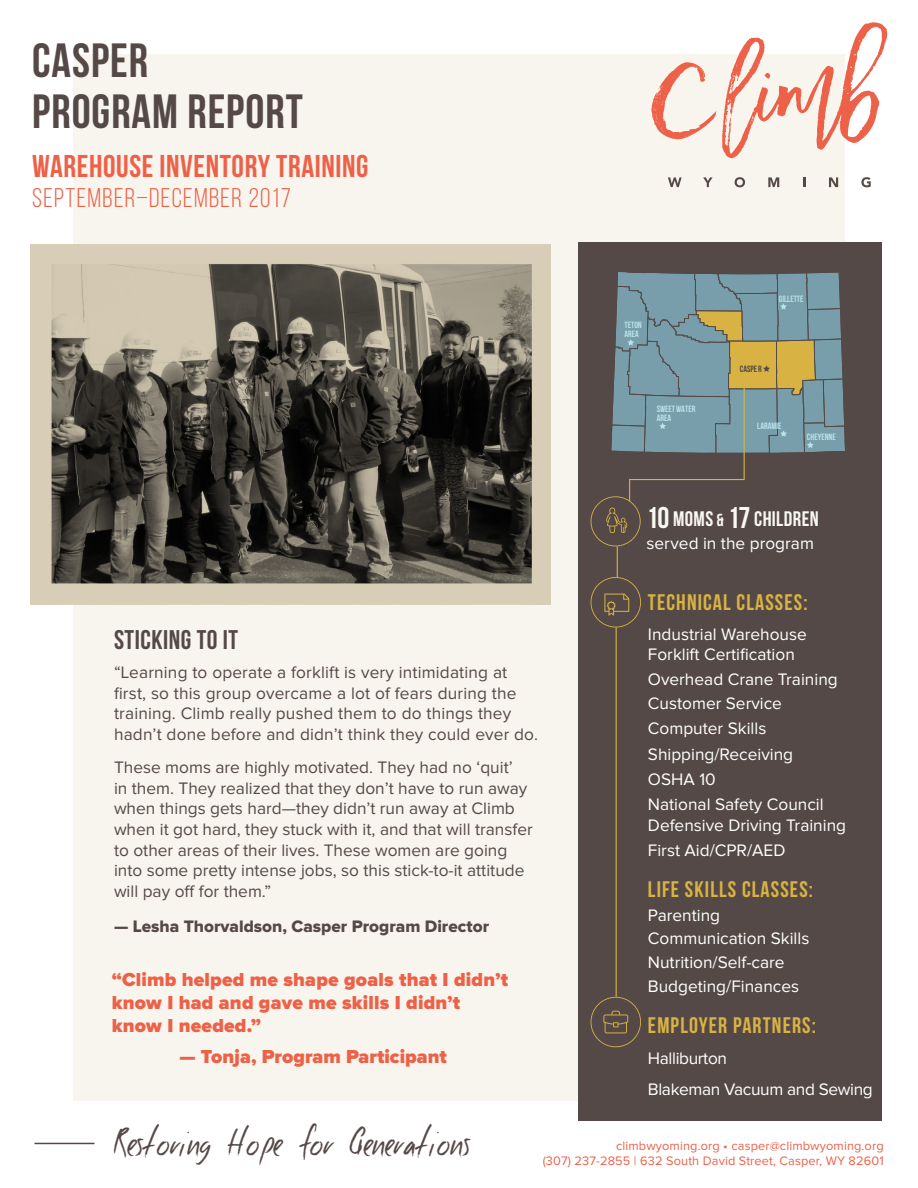
<style>
.page{position:relative;width:918px;height:1188px;background:#fff}
.page>*{position:absolute;margin:0;border:0;box-sizing:border-box;transform-origin:0 0}
.t1{font:700 48px/51px "Bebas Neue";letter-spacing:.02em;color:#554947}
.t2{font:38.55px "Good Foot";letter-spacing:-.05em;color:#554947}
.t3{font:700 31.5px "Bebas Neue";letter-spacing:.02em;color:#ed6148}
.t4{font:27px "Bebas Neue";letter-spacing:.05em;color:#ed6148}
.t5{font:700 27px "Bebas Neue";letter-spacing:.02em;color:#554947}
.t6{font:700 22.5px "Bebas Neue";letter-spacing:.05em;color:#d8b343}
.t7{font:700 21px "Bebas Neue";letter-spacing:.015em;color:#f8f7f1}
.t8{font:900 19.5px/23.4px "Proxima Nova";letter-spacing:.01em;color:#ed6148}
.t9{font:17.25px/20.7px "Proxima Nova";color:#554947}
.t10{font:17.25px/20.7px "Proxima Nova";color:#fff}
.t11{font:17.25px "Proxima Nova Extrabld";color:#554947}
.t12{font:17.25px "Proxima Nova";letter-spacing:-.02em;color:#fff}
.t13{font:12.75px "Proxima Nova";letter-spacing:.01em;color:#ed6148}
.t14{font:700 9.15px/9.1px "Bebas Neue";color:#b9e3eb}
.t15{font:700 9.15px "Bebas Neue";color:#534946}
.s1{font-size:30px}
.s2{font-size:17.55px}
</style>
<div class="page">
<div style="left:73px;top:54px;width:772px;height:1046px;background:#f7f5ed"></div>
<hr style="left:34px;top:1143px;width:60px;height:1px;background:#554947">
<svg style="left:651px;top:22px;width:237px;height:137px"></svg>
<svg style="left:668px;top:177px;width:14px;height:10px"></svg>
<svg style="left:703px;top:177px;width:10px;height:10px"></svg>
<svg style="left:735px;top:177px;width:10px;height:10px"></svg>
<svg style="left:768px;top:177px;width:11px;height:10px"></svg>
<svg style="left:803px;top:177px;width:2px;height:10px"></svg>
<svg style="left:829px;top:177px;width:9px;height:10px"></svg>
<svg style="left:861px;top:177px;width:10px;height:10px"></svg>
<img style="left:31px;top:244px;width:520px;height:360px">
<div style="left:578px;top:243px;width:304px;height:878px;background:#554947"></div>
<svg style="left:591px;top:997px;width:50px;height:50px"></svg>
<hr style="left:629px;top:479px;width:116px;height:1px;background:#d8b343">
<svg style="left:591px;top:577px;width:50px;height:51px"></svg>
<svg style="left:591px;top:480px;width:50px;height:66px"></svg>
<hr style="left:616px;top:628px;width:1px;height:369px;background:#d8b343">
<hr style="left:617px;top:546px;width:1px;height:31px;background:#d8b343">
<svg style="left:611px;top:272px;width:234px;height:182px;background:#7e9894"></svg>
<hr style="left:744px;top:384px;width:1px;height:95px;background:#d8b343">
<p class="t1" style="left:32px;top:34px;width:272px">CASPER<br>PROGRAM REPORT</p>
<p class="t3" style="left:32px;top:148px;width:338px">WAREHOUSE INVENTORY TRAINING</p>
<p class="t4" style="left:32px;top:184px;width:260px">SEPTEMBER–DECEMBER 2017</p>
<p class="t14" style="left:625px;top:320px;width:19px">TETON<br>AREA</p>
<p class="t14" style="left:657px;top:404px;width:40px">SWEETWATER<br>AREA</p>
<p class="t14" style="left:779px;top:294px;width:26px">GILLETTE</p>
<p class="t15" style="left:740px;top:364px;width:23px">CASPER</p>
<p class="t14" style="left:757px;top:421px;width:26px">LARAMIE</p>
<p class="t14" style="left:807px;top:432px;width:30px">CHEYENNE</p>
<p class="t7" style="left:647px;top:508px;width:174px"><span class="s1">10</span> MOMS <span class="s2">&amp;</span> <span class="s1">17</span> CHILDREN</p>
<p class="t10" style="left:647px;top:533px;width:169px">served in the program</p>
<p class="t6" style="left:648px;top:590px;width:161px">TECHNICAL CLASSES:</p>
<p class="t5" style="left:114px;top:625px;width:126px">STICKING TO IT</p>
<p class="t10" style="left:648px;top:624px;width:160px">Industrial Warehouse<br>Forklift Certification</p>
<p class="t10" style="left:648px;top:670px;width:191px">Overhead Crane Training</p>
<p class="t10" style="left:648px;top:694px;width:136px">Customer Service</p>
<p class="t10" style="left:648px;top:719px;width:120px">Computer Skills</p>
<p class="t10" style="left:648px;top:744px;width:147px">Shipping/Receiving</p>
<p class="t10" style="left:648px;top:769px;width:69px">OSHA 10</p>
<p class="t10" style="left:648px;top:795px;width:200px">National Safety Council<br>Defensive Driving Training</p>
<p class="t10" style="left:648px;top:840px;width:139px">First Aid/CPR/AED</p>
<p class="t6" style="left:648px;top:877px;width:167px">LIFE SKILLS CLASSES:</p>
<p class="t10" style="left:648px;top:905px;width:74px">Parenting</p>
<p class="t10" style="left:648px;top:929px;width:163px">Communication Skills</p>
<p class="t10" style="left:648px;top:953px;width:138px">Nutrition/Self-care</p>
<p class="t10" style="left:648px;top:977px;width:153px">Budgeting/Finances</p>
<p class="t9" style="left:114px;top:663px;width:426px">“Learning to operate a forklift is very intimidating at first, so this group overcame a lot of fears during the training. Climb really pushed them to do things they hadn’t done before and didn’t think they could ever do.</p>
<p class="t9" style="left:114px;top:757px;width:420px">These moms are highly motivated. They had no ‘quit’<br>in them. They realized that they don’t have to run away when things gets hard—they didn’t run away at Climb when it got hard, they stuck with it, and that will transfer to other areas of their lives. These women are going into some pretty intense jobs, so this stick-to-it attitude will pay off for them.”</p>
<p class="t11" style="left:114px;top:918px;width:377px">— Lesha Thorvaldson, Casper Program Director</p>
<p class="t8" style="left:112px;top:968px;width:398px">“Climb helped me shape goals that I didn’t know I had and gave me skills I didn’t know I needed.”</p>
<p class="t8" style="left:180px;top:1046px;width:269px">— Tonja, Program Participant</p>
<p class="t6" style="left:648px;top:1012px;width:170px">EMPLOYER PARTNERS:</p>
<p class="t12" style="left:648px;top:1050px;width:81px">Halliburton</p>
<p class="t12" style="left:648px;top:1081px;width:226px">Blakeman Vacuum and Sewing</p>
<p class="t2" style="left:113px;top:1119px;width:359px">Restoring Hope for Generations</p>
<p class="t13" style="left:616px;top:1140px;width:269px">climbwyoming.org • casper@climbwyoming.org</p>
<p class="t13" style="left:543px;top:1155px;width:343px">(307) 237-2855 | 632 South David Street, Casper, WY 82601</p>
</div>
